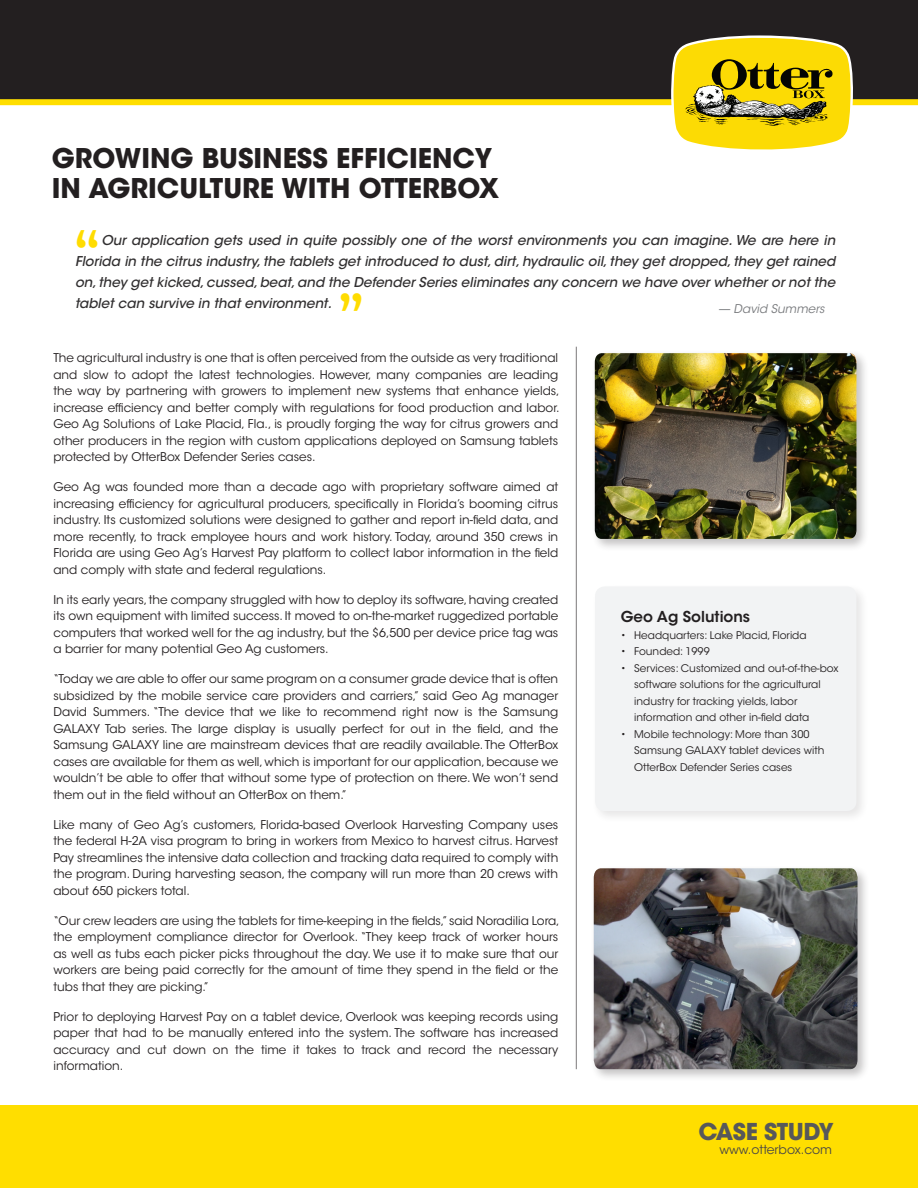
<style>
.page{position:relative;width:918px;height:1188px;background:#fff}
.page>*{position:absolute;margin:0;border:0;box-sizing:border-box;transform-origin:0 0}
.t1{font:800 condensed 49.35px "Abadi";color:#ffdc01}
.Case_Study__Title_Bo{font:700 27px "ITC Avant Garde Std";color:#231f20}
.t2{font:700 23.1px "ITC Avant Garde Std";letter-spacing:-.02em;color:#57585a}
.Case_Study_Body_Inde{font:600 15px "ITC Avant Garde Std";color:#231f20}
.Case_Study_QUOTE{font:italic 500 13.5px/21px "ITC Avant Garde Std";color:#312f30;text-align:justify}
.t3{font:12.45px "ITC Avant Garde Std";color:#494746}
.Larger_paragraph_spa{font:12px/16.5px "ITC Avant Garde Std";color:#231f20;text-align:justify}
.Case_Study_Body{font:italic 12px "ITC Avant Garde Std";color:#787a7d}
.t4{font:10.5px/16.5px "ITC Avant Garde Std";color:#231f20}
</style>
<div class="page">
<div style="left:0;top:1106px;width:918px;height:82px;background:#ffde00"></div>
<div style="left:0;top:0;width:918px;height:106px;background:#231f20"></div>
<svg style="left:671px;top:35px;width:182px;height:115px;background:#d0ba27"></svg>
<div style="left:591px;top:350px;width:278px;height:202px;background:#231f20;opacity:.27"></div>
<img style="left:595px;top:353px;width:261px;height:186px">
<div style="left:590px;top:865px;width:281px;height:217px;background:#231f20;opacity:.27"></div>
<img style="left:594px;top:868px;width:264px;height:201px">
<hr style="left:576px;top:347px;width:1px;height:722px;background:#231f20">
<div style="left:592px;top:583px;width:278px;height:241px;background:#231f20;opacity:.11"></div>
<div style="left:595px;top:586px;width:261px;height:225px;background:#f2f3f4;border-radius:10px"></div>
<p class="Case_Study__Title_Bo" style="left:52px;top:141px;width:442px">GROWING BUSINESS EFFICIENCY</p>
<p class="Case_Study__Title_Bo" style="left:52px;top:171px;width:449px">IN AGRICULTURE WITH OTTERBOX</p>
<p class="Case_Study_QUOTE" style="left:75px;top:230px;width:762px;text-indent:26px">Our application gets used in quite possibly one of the worst environments you can imagine. We are here in Florida in the citrus industry, the tablets get introduced to dust, dirt, hydraulic oil, they get dropped, they get rained on, they get kicked, cussed, beat, and the Defender Series eliminates any concern we have over whether or not the tablet can survive in that environment.</p>
<p class="t1" style="left:75px;top:219px;width:28px">“</p>
<p class="t1" style="left:364px;top:322px;width:28px;rotate:-180deg">“</p>
<p class="Case_Study_Body" style="left:718px;top:302px;width:108px">— David Summers</p>
<p class="Larger_paragraph_spa" style="left:53px;top:350px;width:508px;text-align:left">The agricultural industry is one that is often perceived from the outside as very traditional and slow to adopt the latest technologies. However, many companies are leading the way by partnering with growers to implement new systems that enhance yields, increase efficiency and better comply with regulations for food production and labor.<br>Geo Ag Solutions of Lake Placid, Fla., is proudly forging the way for citrus growers and other producers in the region with custom applications deployed on Samsung tablets protected by OtterBox Defender Series cases.</p>
<p class="Larger_paragraph_spa" style="left:53px;top:479px;width:506px">Geo Ag was founded more than a decade ago with proprietary software aimed at increasing efficiency for agricultural producers, specifically in Florida’s booming citrus industry. Its customized solutions were designed to gather and report in-field data, and more recently, to track employee hours and work history. Today, around 350 crews in Florida are using Geo Ag’s Harvest Pay platform to collect labor information in the field and comply with state and federal regulations.</p>
<p class="Larger_paragraph_spa" style="left:53px;top:591px;width:506px">In its early years, the company struggled with how to deploy its software, having created its own equipment with limited success. It moved to on-the-market ruggedized portable computers that worked well for the ag industry, but the $6,500 per device price tag was a barrier for many potential Geo Ag customers.</p>
<p class="Larger_paragraph_spa" style="left:53px;top:671px;width:506px">“Today we are able to offer our same program on a consumer grade device that is often subsidized by the mobile service care providers and carriers,” said Geo Ag manager David Summers. “The device that we like to recommend right now is the Samsung GALAXY Tab series. The large display is usually perfect for out in the field, and the Samsung GALAXY line are mainstream devices that are readily available. The OtterBox cases are available for them as well, which is important for our application, because we wouldn’t be able to offer that without some type of protection on there. We won’t send them out in the field without an OtterBox on them.”</p>
<p class="Larger_paragraph_spa" style="left:53px;top:816px;width:506px">Like many of Geo Ag’s customers, Florida-based Overlook Harvesting Company uses the federal H-2A visa program to bring in workers from Mexico to harvest citrus. Harvest Pay streamlines the intensive data collection and tracking data required to comply with the program. During harvesting season, the company will run more than 20 crews with about 650 pickers total.</p>
<p class="Larger_paragraph_spa" style="left:53px;top:912px;width:508px">“Our crew leaders are using the tablets for time-keeping in the fields,” said Noradilia Lora, the employment compliance director for Overlook. “They keep track of worker hours as well as tubs each picker picks throughout the day. We use it to make sure that our workers are being paid correctly for the amount of time they spend in the field or the tubs that they are picking.”</p>
<p class="Larger_paragraph_spa" style="left:53px;top:1008px;width:506px">Prior to deploying Harvest Pay on a tablet device, Overlook was keeping records using paper that had to be manually entered into the system. The software has increased accuracy and cut down on the time it takes to track and record the necessary information.</p>
<p class="Case_Study_Body_Inde" style="left:621px;top:607px;width:131px">Geo Ag Solutions</p>
<p class="t4" style="left:621px;top:627px;width:187px">• Headquarters: Lake Placid, Florida</p>
<p class="t4" style="left:621px;top:643px;width:90px">• Founded: 1999</p>
<p class="t4" style="left:634px;top:660px;width:206px;text-indent:-14px">• Services: Customized and out-of-the-box software solutions for the agricultural industry for tracking yields, labor information and other in-field data</p>
<p class="t4" style="left:634px;top:726px;width:192px;text-indent:-14px">• Mobile technology: More than 300<br>Samsung GALAXY tablet devices with<br>OtterBox Defender Series cases</p>
<p class="t2" style="left:699px;top:1116px;width:137px">CASE STUDY</p>
<p class="t3" style="left:719px;top:1142px;width:114px">www.otterbox.com</p>
</div>
